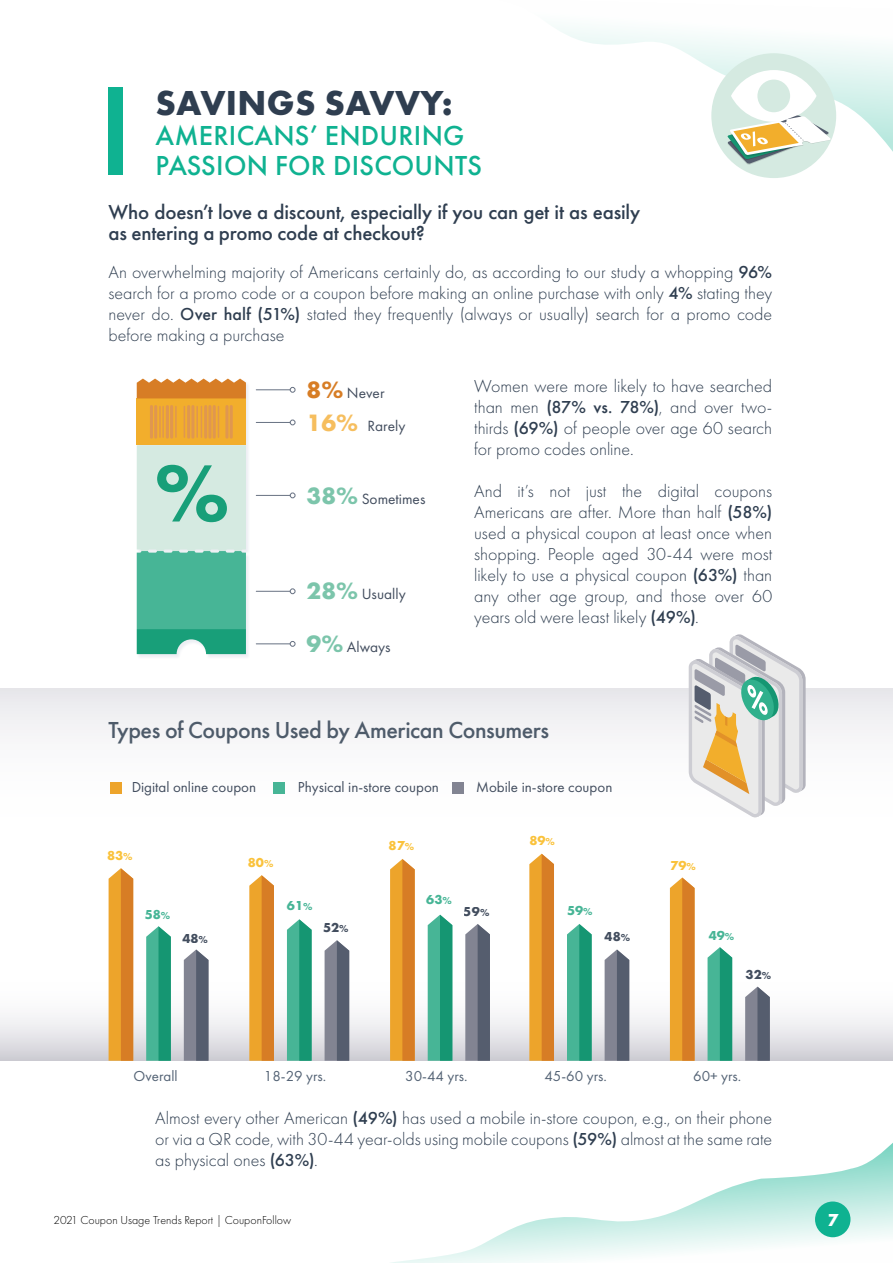
<style>
.page{position:relative;width:893px;height:1263px;background:#fff}
.page>*{position:absolute;margin:0;border:0;box-sizing:border-box;transform-origin:0 0}
.t1{font:700 84.15px "Futura PT";color:#189f79}
.t2{font:700 36px "Futura PT";letter-spacing:.01em;color:#2f3e50}
.t3{font:500 28.5px/30px "Futura PT";letter-spacing:.01em;color:#0fb291}
.t4{font:500 24px "Futura PT";letter-spacing:-.02em;color:#4e5b6a}
.t5{font:500 21px/21px "Futura PT";letter-spacing:-.01em;color:#2f3e50}
.t6{font:300 18px/21px "Futura PT";color:#2f3e50;text-align:justify}
.t7{font:700 18px "Futura PT";color:#fff}
.t8{font:15.3px/33.3px "Futura PT";color:#424d5e}
.t9{font:15px "Futura PT";color:#424d5e}
.t10{font:15px "Futura PT";color:#546375}
.t11{font:700 13.5px "Futura PT";color:#fac23b}
.t12{font:700 13.5px "Futura PT";color:#47b596}
.t13{font:700 13.5px "Futura PT";color:#424d5e}
.t14{font:300 12px "Futura PT";color:#000}
.s1{font-weight:500}
.s2{font-weight:700;font-size:24.6px;color:#d77d25}
.s3{font-weight:700;font-size:24.6px;color:#f6be5e}
.s4{font-weight:700;font-size:24.6px;color:#7cc5ab}
.s5{font-size:10.5px}
</style>
<div class="page">
<svg style="left:0;top:689px;width:893px;height:372px"></svg>
<svg style="left:0;top:945px;width:892px;height:116px"></svg>
<div style="left:110px;top:782px;width:11px;height:11px;background:#eda42b"></div>
<div style="left:274px;top:782px;width:11px;height:11px;background:#47b596"></div>
<div style="left:453px;top:782px;width:11px;height:11px;background:#828492"></div>
<svg style="left:109px;top:868px;width:24px;height:193px;background:#e2932d"></svg>
<svg style="left:146px;top:926px;width:25px;height:135px;background:#38a98a"></svg>
<svg style="left:184px;top:949px;width:24px;height:112px;background:#737786"></svg>
<svg style="left:249px;top:875px;width:25px;height:186px;background:#e39530"></svg>
<svg style="left:287px;top:919px;width:25px;height:142px;background:#37a989"></svg>
<svg style="left:325px;top:940px;width:24px;height:121px;background:#717685"></svg>
<svg style="left:390px;top:859px;width:25px;height:202px;background:#e2942e"></svg>
<svg style="left:428px;top:915px;width:24px;height:146px;background:#34a888"></svg>
<svg style="left:465px;top:924px;width:25px;height:137px;background:#727786"></svg>
<svg style="left:529px;top:854px;width:25px;height:207px;background:#e29430"></svg>
<svg style="left:567px;top:924px;width:25px;height:137px;background:#37a989"></svg>
<svg style="left:605px;top:949px;width:24px;height:112px;background:#727786"></svg>
<svg style="left:670px;top:877px;width:24px;height:184px;background:#e3942e"></svg>
<svg style="left:707px;top:947px;width:25px;height:114px;background:#3cab8c"></svg>
<svg style="left:745px;top:987px;width:25px;height:74px;background:#767b89"></svg>
<svg style="left:689px;top:634px;width:117px;height:185px"></svg>
<svg style="left:391px;top:1143px;width:502px;height:120px"></svg>
<div style="left:815px;top:1201px;width:35px;height:36px;background:#0fb291;border-radius:50%"></div>
<img style="left:136px;top:378px;width:160px;height:67px">
<div style="left:137px;top:398px;width:109px;height:47px;background:#f2ae2c"></div>
<svg style="left:137px;top:379px;width:109px;height:19px;background:#da8837"></svg>
<hr style="left:150px;top:406px;width:3px;height:31px;background:#e0974f">
<hr style="left:154px;top:406px;width:3px;height:31px;background:#e0974f">
<hr style="left:159px;top:406px;width:2px;height:31px;background:#e0974f">
<hr style="left:162px;top:406px;width:2px;height:31px;background:#e0974f">
<hr style="left:166px;top:406px;width:3px;height:31px;background:#e0974f">
<hr style="left:170px;top:406px;width:3px;height:31px;background:#e0974f">
<hr style="left:175px;top:406px;width:2px;height:31px;background:#e0974f">
<hr style="left:184px;top:406px;width:1px;height:31px;background:#e0974f">
<hr style="left:187px;top:406px;width:3px;height:31px;background:#e0974f">
<hr style="left:191px;top:406px;width:3px;height:31px;background:#e0974f">
<hr style="left:196px;top:406px;width:2px;height:31px;background:#e0974f">
<hr style="left:201px;top:406px;width:1px;height:31px;background:#e0974f">
<hr style="left:204px;top:406px;width:3px;height:31px;background:#e0974f">
<hr style="left:208px;top:406px;width:3px;height:31px;background:#e0974f">
<hr style="left:213px;top:406px;width:3px;height:31px;background:#e0974f">
<hr style="left:218px;top:406px;width:1px;height:31px;background:#e0974f">
<hr style="left:225px;top:406px;width:3px;height:31px;background:#e0974f">
<hr style="left:230px;top:406px;width:3px;height:31px;background:#e0974f">
<hr style="left:256px;top:389px;width:34px;height:1px;background:#677182">
<svg style="left:290px;top:387px;width:5px;height:6px"></svg>
<hr style="left:256px;top:422px;width:34px;height:1px;background:#677182">
<svg style="left:290px;top:420px;width:5px;height:5px"></svg>
<svg style="left:136px;top:445px;width:160px;height:212px"></svg>
<div style="left:108px;top:87px;width:15px;height:88px;background:#0fb291"></div>
<svg style="left:553px;top:26px;width:340px;height:126px"></svg>
<div style="left:711px;top:53px;width:125px;height:125px;background:#d5eae1;border-radius:50%"></div>
<div style="left:731px;top:70px;width:86px;height:52px;background:#fff;border-radius:50%"></div>
<div style="left:757px;top:80px;width:33px;height:32px;background:#d5eae1;border-radius:50%"></div>
<svg style="left:727px;top:115px;width:104px;height:50px"></svg>
<h2 class="t2" style="left:155px;top:80px;width:299px">SAVINGS SAVVY:</h2>
<h3 class="t3" style="left:155px;top:121px;width:328px">AMERICANS’ ENDURING<br>PASSION FOR DISCOUNTS</h3>
<p class="t5" style="left:108px;top:202px;width:533px">Who doesn’t love a discount, especially if you can get it as easily as entering a promo code at checkout?</p>
<p class="t6" style="left:108px;top:261px;width:665px">An overwhelming majority of Americans certainly do, as according to our study a whopping <span class="s1">96% </span>search for a promo code or a coupon before making an online purchase with only <span class="s1">4%</span> stating they never do. <span class="s1">Over half (51%)</span> stated they frequently (always or usually) search for a promo code before making a purchase</p>
<h1 class="t1" style="left:154px;top:439px;width:77px">%</h1>
<p class="t8" style="left:307px;top:376px;width:100px"><span class="s2">8%</span> Never<br><span class="s3">16%</span> Rarely</p>
<p class="t8" style="left:307px;top:482px;width:120px"><span class="s4">38%</span> Sometimes</p>
<p class="t8" style="left:307px;top:578px;width:101px"><span class="s4">28%</span> Usually</p>
<p class="t8" style="left:307px;top:631px;width:86px"><span class="s4">9%</span> Always</p>
<p class="t6" style="left:474px;top:375px;width:300px">Women were more likely to have searched than men <span class="s1">(87% vs. 78%)</span>, and over two&shy;thirds <span class="s1">(69%)</span> of people over age 60 search for promo codes online.</p>
<p class="t6" style="left:474px;top:480px;width:300px">And it’s not just the digital coupons Americans are after. More than half <span class="s1">(58%) </span>used a physical coupon at least once when shopping. People aged 30-44 were most likely to use a physical coupon <span class="s1">(63%)</span> than any other age group, and those over 60 years old were least likely <span class="s1">(49%)</span>.</p>
<h3 class="t4" style="left:108px;top:716px;width:442px">Types of Coupons Used by American Consumers</h3>
<p class="t9" style="left:132px;top:778px;width:126px">Digital online coupon</p>
<p class="t9" style="left:298px;top:778px;width:142px">Physical in-store coupon</p>
<p class="t9" style="left:476px;top:778px;width:138px">Mobile in-store coupon</p>
<p class="t11" style="left:107px;top:847px;width:27px">83<span class="s5">%</span></p>
<p class="t12" style="left:145px;top:906px;width:27px">58<span class="s5">%</span></p>
<p class="t13" style="left:182px;top:929px;width:27px">48<span class="s5">%</span></p>
<p class="t11" style="left:248px;top:854px;width:27px">80<span class="s5">%</span></p>
<p class="t12" style="left:287px;top:897px;width:27px">61<span class="s5">%</span></p>
<p class="t13" style="left:323px;top:918px;width:27px">52<span class="s5">%</span></p>
<p class="t11" style="left:389px;top:837px;width:27px">87<span class="s5">%</span></p>
<p class="t12" style="left:426px;top:891px;width:27px">63<span class="s5">%</span></p>
<p class="t13" style="left:464px;top:903px;width:27px">59<span class="s5">%</span></p>
<p class="t11" style="left:529px;top:832px;width:27px">89<span class="s5">%</span></p>
<p class="t12" style="left:567px;top:902px;width:27px">59<span class="s5">%</span></p>
<p class="t13" style="left:605px;top:928px;width:27px">48<span class="s5">%</span></p>
<p class="t11" style="left:670px;top:857px;width:27px">79<span class="s5">%</span></p>
<p class="t12" style="left:709px;top:927px;width:27px">49<span class="s5">%</span></p>
<p class="t13" style="left:746px;top:966px;width:27px">32<span class="s5">%</span></p>
<p class="t10" style="left:134px;top:1067px;width:46px">Overall</p>
<p class="t10" style="left:405px;top:1067px;width:64px">30-44 yrs.</p>
<p class="t10" style="left:544px;top:1067px;width:64px">45-60 yrs.</p>
<p class="t10" style="left:693px;top:1067px;width:50px">60+ yrs.</p>
<p class="t6" style="left:155px;top:1107px;width:619px">Almost every other American <span class="s1">(49%)</span> has used a mobile in-store coupon, e.g., on their phone or via a QR code, with 30-44 year-olds using mobile coupons <span class="s1">(59%)</span> almost at the same rate as physical ones <span class="s1">(63%)</span>.</p>
<p class="t10" style="left:264px;top:1067px;width:64px">18-29 yrs.</p>
<p class="t14" style="left:54px;top:1213px;width:239px">2021 Coupon Usage Trends Report | CouponFollow</p>
<p class="t7" style="left:827px;top:1208px;width:12px">7</p>
</div>
